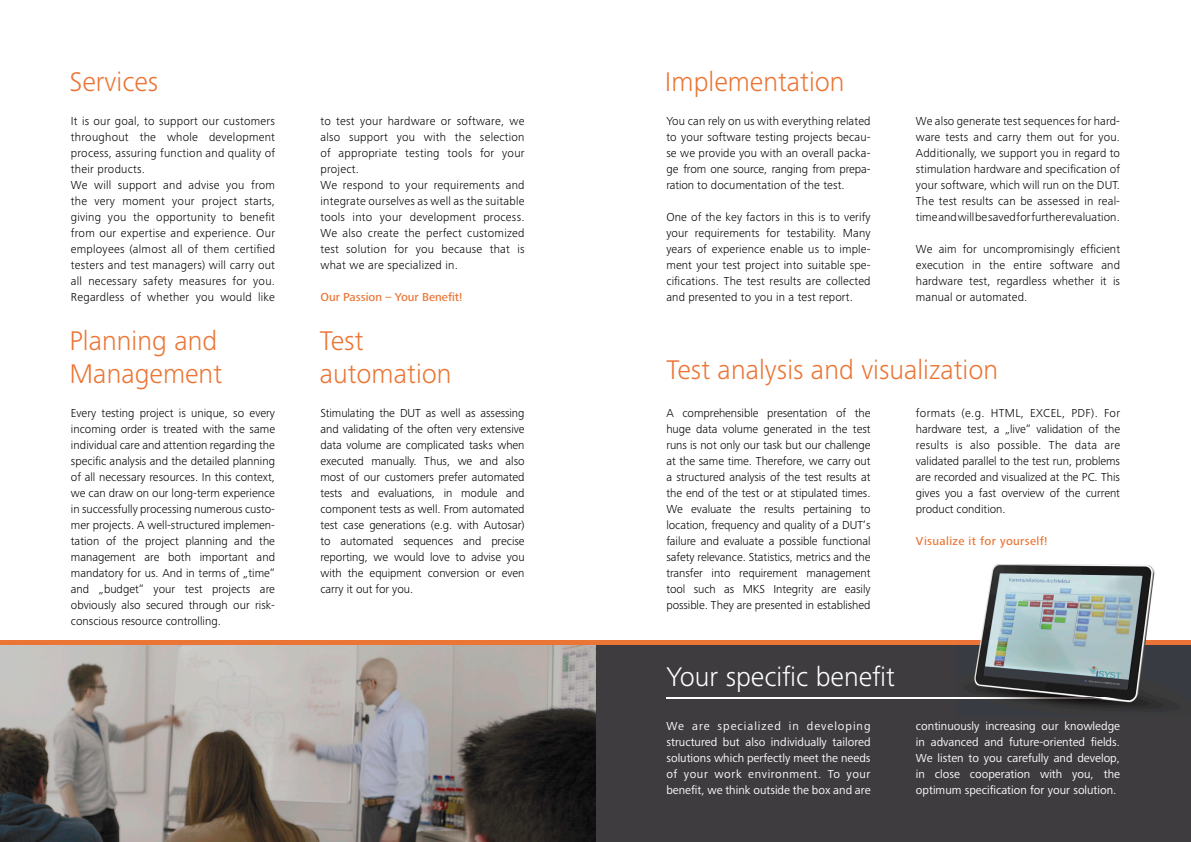
<style>
.page{position:relative;width:1191px;height:842px;background:#fff}
.page>*{position:absolute;margin:0;border:0;box-sizing:border-box;transform-origin:0 0}
.t1{font:300 28px/33.6px "Frutiger Next Pro";color:#eb7535}
.t2{font:300 28px "Frutiger Next Pro";color:#fff}
.t3{font:300 12px/16px "Frutiger Next Pro";letter-spacing:.02em;color:#000;text-align:justify}
.t4{font:12px/16px "Frutiger Next Pro";color:#fff;text-align:justify}
.t5{font:500 12px "Frutiger Next Pro";letter-spacing:.03em;color:#eb7535}
.t6{font:500 12px "Frutiger Next Pro";color:#eb7535}
</style>
<div class="page">
<div style="left:595px;top:643px;width:596px;height:199px;background:#3e3c3f"></div>
<hr style="left:666px;top:698px;width:454px;height:1px;background:#fff">
<img style="left:0;top:644px;width:595px;height:198px">
<hr style="left:0;top:640px;width:1191px;height:4px;background:#eb7535">
<img style="left:956px;top:564px;width:235px;height:148px">
<img style="left:956px;top:698px;width:164px;height:1px">
<h1 class="t1" style="left:69px;top:65px;width:90px">Services</h1>
<p class="t3" style="left:71px;top:113px;width:206px;text-align:left">It is our goal, to support our customers throughout the whole development process, assuring function and quality of their products.<br>We will support and advise you from the very moment your project starts, giving you the opportunity to benefit from our expertise and experience. Our employees (almost all of them certified testers and test managers) will carry out all necessary safety measures for you.<br>Regardless of whether you would like</p>
<p class="t3" style="left:320px;top:113px;width:206px;text-align:left">to test your hardware or software, we also support you with the selection of appropriate testing tools for your project.<br>We respond to your requirements and integrate ourselves as well as the suitable tools into your development process.<br>We also create the perfect customized test solution for you because that is what we are specialized in.</p>
<p class="t6" style="left:320px;top:290px;width:143px">Our Passion – Your Benefit!</p>
<h1 class="t1" style="left:69px;top:324px;width:154px">Planning and<br>Management</h1>
<h1 class="t1" style="left:320px;top:324px;width:133px">Test automation</h1>
<p class="t3" style="left:71px;top:405px;width:206px">Every testing project is unique, so every incoming order is treated with the same individual care and attention regarding the specific analysis and the detailed planning of all necessary resources. In this context, we can draw on our long-term experience in successfully processing numerous custo&shy;mer projects. A well-structured implemen&shy;tation of the project planning and the management are both important and mandatory for us. And in terms of „time“ and „budget“ your test projects are obviously also secured through our risk&shy;conscious resource controlling.</p>
<p class="t3" style="left:320px;top:405px;width:206px">Stimulating the DUT as well as assessing and validating of the often very extensive data volume are complicated tasks when executed manually. Thus, we and also most of our customers prefer automated tests and evaluations, in module and component tests as well. From automated test case generations (e.g. with Autosar) to automated sequences and precise reporting, we would love to advise you with the equipment conversion or even carry it out for you.</p>
<h1 class="t1" style="left:665px;top:65px;width:181px">Implementation</h1>
<p class="t3" style="left:666px;top:113px;width:206px">You can rely on us with everything related to your software testing projects becau&shy;se we provide you with an overall packa&shy;ge from one source, ranging from prepa&shy;ration to documentation of the test.</p>
<p class="t3" style="left:666px;top:209px;width:206px">One of the key factors in this is to verify your requirements for testability. Many years of experience enable us to imple&shy;ment your test project into suitable spe&shy;cifications. The test results are collected and presented to you in a test report.</p>
<p class="t3" style="left:916px;top:113px;width:206px">We also generate test sequences for hard&shy;ware tests and carry them out for you.<br>Additionally, we support you in regard to stimulation hardware and specification of your software, which will run on the DUT.<br>The test results can be assessed in real&shy;time and will be saved for further evaluation.</p>
<p class="t3" style="left:916px;top:241px;width:206px">We aim for uncompromisingly efficient execution in the entire software and hardware test, regardless whether it is manual or automated.</p>
<h1 class="t1" style="left:666px;top:352px;width:333px">Test analysis and visualization</h1>
<p class="t3" style="left:666px;top:405px;width:206px">A comprehensible presentation of the huge data volume generated in the test runs is not only our task but our challenge at the same time. Therefore, we carry out a structured analysis of the test results at the end of the test or at stipulated times.<br>We evaluate the results pertaining to location, frequency and quality of a DUT‘s failure and evaluate a possible functional safety relevance. Statistics, metrics and the transfer into requirement management tool such as MKS Integrity are easily possible. They are presented in established</p>
<p class="t3" style="left:916px;top:405px;width:206px">formats (e.g. HTML, EXCEL, PDF). For hardware test, a „live“ validation of the results is also possible. The data are validated parallel to the test run, problems are recorded and visualized at the PC. This gives you a fast overview of the current product condition.</p>
<p class="t5" style="left:916px;top:534px;width:133px">Visualize it for yourself!</p>
<h1 class="t2" style="left:666px;top:661px;width:230px">Your specific benefit</h1>
<p class="t4" style="left:666px;top:718px;width:206px">We are specialized in developing structured but also individually tailored solutions which perfectly meet the needs of your work environment. To your benefit, we think outside the box and are</p>
<p class="t4" style="left:916px;top:718px;width:206px">continuously increasing our knowledge in advanced and future-oriented fields.<br>We listen to you carefully and develop, in close cooperation with you, the optimum specification for your solution.</p>
</div>
